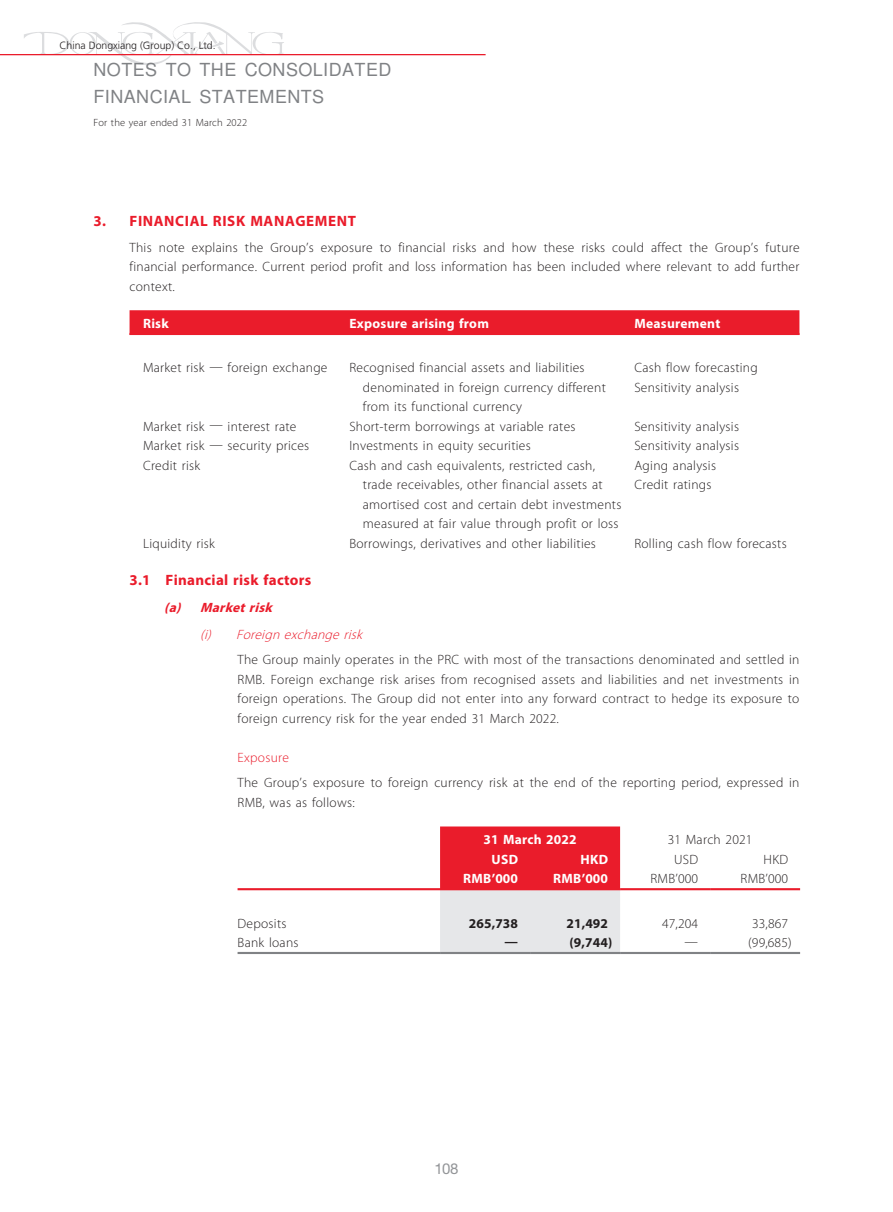
<style>
.page{position:relative;width:893px;height:1212px;background:#fff}
.page>*{position:absolute;margin:0;border:0;box-sizing:border-box;transform-origin:0 0}
.t1{font:18px/27px "Nimbus San L";letter-spacing:.025em;color:#808285}
._03_H1{font:700 15px "Myriad Pro";letter-spacing:.04em;color:#ea1c2b}
._04___H2{font:700 15px "Myriad Pro";letter-spacing:.02em;color:#ea1c2b}
.t2{font:15px "Helvetica Neue LT Std";color:#939598}
._15_Table_Stub{font:300 13.5px/19.5px "Myriad Pro";letter-spacing:.02em;color:#231f20}
._14a________P8{font:300 13.5px/19.5px "Myriad Pro";letter-spacing:.02em;color:#231f20;text-align:justify}
._12___P2{font:300 13.5px/19.5px "Myriad Pro";letter-spacing:.02em;color:#231f20;text-align:justify}
._01_Body_Text{font:300 13.5px "Myriad Pro";letter-spacing:.01em;color:#231f20}
._15_Table_Stub-2{font:700 13.5px "Myriad Pro";letter-spacing:.02em;color:#fff}
._01_Body_Text-2{font:700 13.5px "Myriad Pro";letter-spacing:.02em;color:#fff}
._06_______H4{font:italic 300 13.5px "Myriad Pro";color:#ea1c2b}
._01_Body_Text-3{font:700 13.5px "Myriad Pro";letter-spacing:.01em;color:#231f20}
._05_____H3{font:italic 700 13.5px "Myriad Pro";color:#ea1c2b}
._06a_______H5{font:300 13.5px "Myriad Pro";letter-spacing:.02em;color:#ea1c2b}
.t3{font:300 10.5px "Frutiger LT Std";color:#231f20}
.t4{font:300 10.5px "Myriad Pro";letter-spacing:.01em;color:#231f20}
</style>
<div class="page">
<svg style="left:24px;top:22px;width:260px;height:44px"></svg>
<hr style="left:0;top:54px;width:486px;height:1px;background:#ea1c2b">
<div style="left:130px;top:310px;width:669px;height:23px;background:#ea1c2b"></div>
<hr style="left:130px;top:333px;width:219px;height:2px;background:#ea1c2b">
<hr style="left:349px;top:333px;width:285px;height:2px;background:#ea1c2b">
<hr style="left:634px;top:333px;width:165px;height:2px;background:#ea1c2b">
<svg style="left:440px;top:826px;width:180px;height:126px;background:#e8828a"></svg>
<hr style="left:238px;top:888px;width:202px;height:2px;background:#ea1c2b">
<hr style="left:440px;top:888px;width:90px;height:2px;background:#ea1c2b">
<hr style="left:530px;top:888px;width:90px;height:2px;background:#ea1c2b">
<hr style="left:620px;top:888px;width:90px;height:2px;background:#ea1c2b">
<hr style="left:710px;top:888px;width:90px;height:2px;background:#ea1c2b">
<hr style="left:238px;top:952px;width:202px;height:2px;background:#808285">
<hr style="left:440px;top:952px;width:90px;height:2px;background:#808285">
<hr style="left:530px;top:952px;width:90px;height:2px;background:#808285">
<hr style="left:620px;top:952px;width:90px;height:2px;background:#808285">
<hr style="left:710px;top:952px;width:90px;height:2px;background:#808285">
<p class="t3" style="left:60px;top:39px;width:158px">China Dongxiang (Group) Co., Ltd.</p>
<h1 class="t1" style="left:94px;top:55px;width:299px">NOTES TO THE CONSOLIDATED<br>FINANCIAL STATEMENTS</h1>
<p class="t4" style="left:94px;top:117px;width:155px">For the year ended 31 March 2022</p>
<p class="_03_H1" style="left:94px;top:211px;width:264px">3. FINANCIAL RISK MANAGEMENT</p>
<p class="_12___P2" style="left:130px;top:237px;width:671px">This note explains the Group’s exposure to financial risks and how these risks could affect the Group’s future financial performance. Current period profit and loss information has been included where relevant to add further context.</p>
<p class="_15_Table_Stub-2" style="left:143px;top:315px;width:27px">Risk</p>
<p class="_15_Table_Stub-2" style="left:349px;top:315px;width:141px">Exposure arising from</p>
<p class="_15_Table_Stub-2" style="left:634px;top:315px;width:87px">Measurement</p>
<p class="_15_Table_Stub" style="left:143px;top:358px;width:186px">Market risk — foreign exchange</p>
<p class="_15_Table_Stub" style="left:363px;top:358px;width:244px;text-indent:-14px">Recognised financial assets and liabilities denominated in foreign currency different from its functional currency</p>
<p class="_15_Table_Stub" style="left:634px;top:358px;width:125px">Cash flow forecasting</p>
<p class="_15_Table_Stub" style="left:634px;top:378px;width:106px">Sensitivity analysis</p>
<p class="_15_Table_Stub" style="left:143px;top:417px;width:155px">Market risk — interest rate</p>
<p class="_15_Table_Stub" style="left:349px;top:417px;width:228px">Short-term borrowings at variable rates</p>
<p class="_15_Table_Stub" style="left:634px;top:417px;width:106px">Sensitivity analysis</p>
<p class="_15_Table_Stub" style="left:143px;top:436px;width:168px">Market risk — security prices</p>
<p class="_15_Table_Stub" style="left:349px;top:436px;width:183px">Investments in equity securities</p>
<p class="_15_Table_Stub" style="left:634px;top:436px;width:106px">Sensitivity analysis</p>
<p class="_15_Table_Stub" style="left:143px;top:456px;width:59px">Credit risk</p>
<p class="_15_Table_Stub" style="left:363px;top:456px;width:260px;text-indent:-14px">Cash and cash equivalents, restricted cash, trade receivables, other financial assets at amortised cost and certain debt investments measured at fair value through profit or loss</p>
<p class="_15_Table_Stub" style="left:634px;top:456px;width:83px">Aging analysis</p>
<p class="_15_Table_Stub" style="left:634px;top:475px;width:79px">Credit ratings</p>
<p class="_15_Table_Stub" style="left:143px;top:534px;width:73px">Liquidity risk</p>
<p class="_15_Table_Stub" style="left:349px;top:534px;width:248px">Borrowings, derivatives and other liabilities</p>
<p class="_15_Table_Stub" style="left:634px;top:534px;width:154px">Rolling cash flow forecasts</p>
<p class="_04___H2" style="left:130px;top:570px;width:183px">3.1 Financial risk factors</p>
<p class="_05_____H3" style="left:164px;top:598px;width:114px">(a) Marketrisk</p>
<p class="_06_______H4" style="left:200px;top:627px;width:167px">(i) Foreign exchangerisk</p>
<p class="_14a________P8" style="left:238px;top:650px;width:563px">The Group mainly operates in the PRC with most of the transactions denominated and settled in RMB. Foreign exchange risk arises from recognised assets and liabilities and net investments in foreign operations. The Group did not enter into any forward contract to hedge its exposure to foreign currency risk for the year ended 31 March 2022.</p>
<p class="_06a_______H5" style="left:238px;top:750px;width:53px">Exposure</p>
<p class="_14a________P8" style="left:238px;top:773px;width:563px">The Group’s exposure to foreign currency risk at the end of the reporting period, expressed in<br>RMB, was as follows:</p>
<p class="_01_Body_Text-2" style="left:484px;top:831px;width:94px">31 March 2022</p>
<p class="_01_Body_Text" style="left:668px;top:832px;width:86px">31 March 2021</p>
<p class="_01_Body_Text-2" style="left:492px;top:850px;width:28px">USD</p>
<p class="_01_Body_Text-2" style="left:581px;top:850px;width:29px">HKD</p>
<p class="_01_Body_Text" style="left:674px;top:852px;width:26px">USD</p>
<p class="_01_Body_Text" style="left:764px;top:852px;width:26px">HKD</p>
<p class="_01_Body_Text-2" style="left:463px;top:870px;width:56px">RMB’000</p>
<p class="_01_Body_Text-2" style="left:553px;top:870px;width:56px">RMB’000</p>
<p class="_01_Body_Text" style="left:651px;top:871px;width:49px">RMB’000</p>
<p class="_01_Body_Text" style="left:741px;top:871px;width:49px">RMB’000</p>
<p class="_15_Table_Stub" style="left:238px;top:913px;width:50px">Deposits</p>
<p class="_01_Body_Text-3" style="left:469px;top:914px;width:51px">265,738</p>
<p class="_01_Body_Text-3" style="left:566px;top:914px;width:43px">21,492</p>
<p class="_01_Body_Text" style="left:662px;top:916px;width:38px">47,204</p>
<p class="_01_Body_Text" style="left:752px;top:916px;width:38px">33,867</p>
<p class="_15_Table_Stub" style="left:238px;top:933px;width:63px">Bank loans</p>
<p class="_01_Body_Text-3" style="left:505px;top:932px;width:15px">—</p>
<p class="_01_Body_Text-3" style="left:570px;top:934px;width:44px">(9,744)</p>
<p class="_01_Body_Text" style="left:685px;top:934px;width:15px">—</p>
<p class="_01_Body_Text" style="left:748px;top:935px;width:45px">(99,685)</p>
<p class="t2" style="left:434px;top:1160px;width:25px">108</p>
</div>
